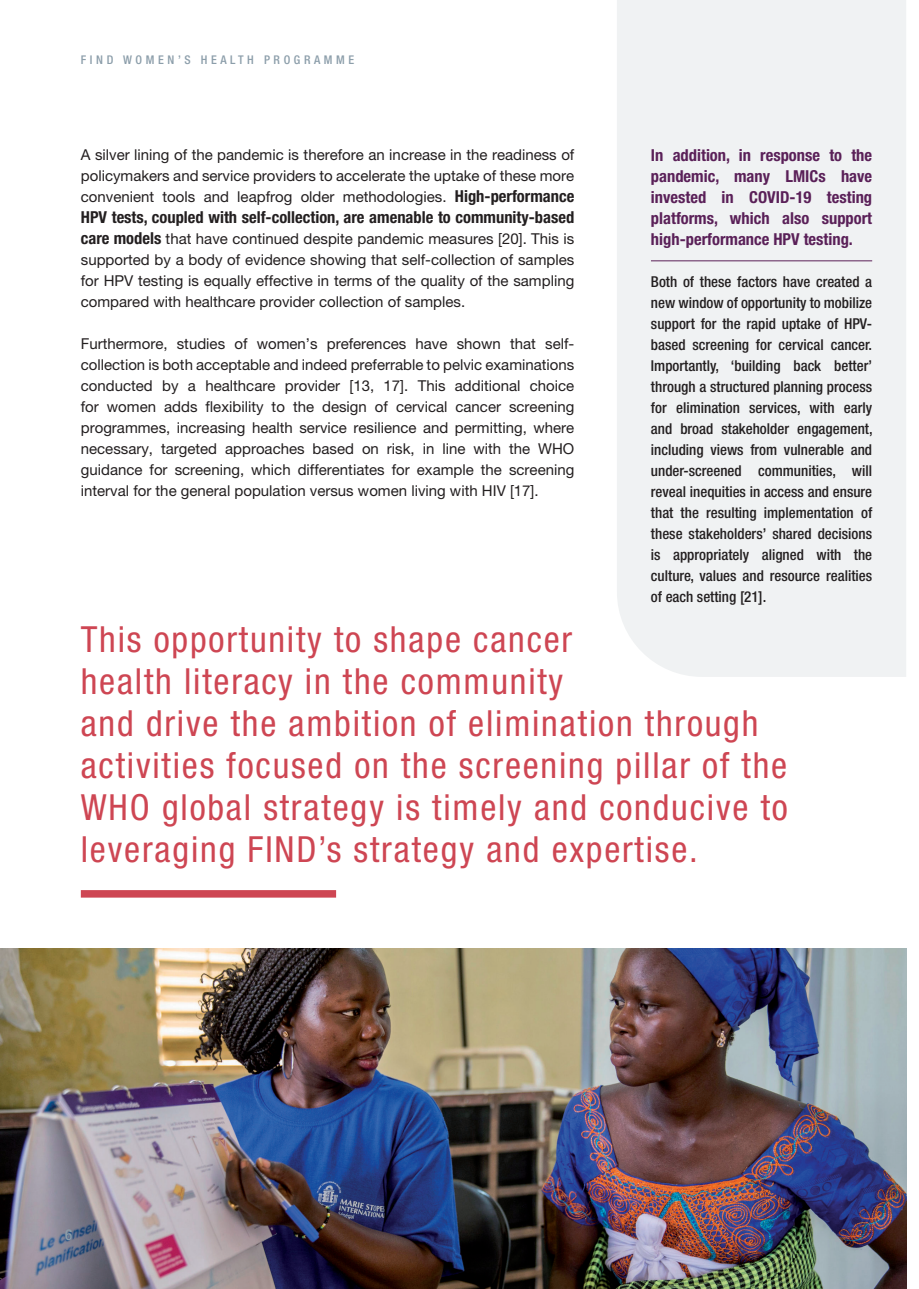
<style>
.page{position:relative;width:919px;height:1289px;background:#fff}
.page>*{position:absolute;margin:0;border:0;box-sizing:border-box;transform-origin:0 0}
.t1{font:condensed 36px/42px "Helvetica Neue LT Pro";letter-spacing:.05em;color:#ce4653}
.t2{font:700 condensed 16.5px/21px "Helvetica Neue LT Pro";color:#5a2058;text-align:justify}
.t3{font:700 condensed 16.5px "Helvetica Neue LT Pro";color:#231f20}
.t4{font:15px/21px "Helvetica Neue LT Pro";color:#231f20;text-align:justify}
.t5{font:500 condensed 15px/21px "Helvetica Neue LT Pro";color:#231f20;text-align:justify}
.t6{font:500 condensed 15px "Helvetica Neue LT Pro";color:#8c9eaa}
.t7{font:500 condensed 12px "Helvetica Neue LT Pro";letter-spacing:.3em;color:#8c9eaa}
.s1{font-weight:700;font-stretch:condensed;font-size:16.5px}
</style>
<div class="page">
<img style="left:0;top:948px;width:906px;height:340px">
<div style="left:81px;top:890px;width:255px;height:7px;background:#ce4653"></div>
<div style="left:617px;top:0;width:289px;height:677px;background:#f0f2f3"></div>
<hr style="left:651px;top:260px;width:221px;height:1px;background:#5a2058">
<p class="t7" style="left:81px;top:52px;width:275px">FIND WOMEN’S HEALTH PROGRAMME</p>
<p class="t4" style="left:81px;top:143px;width:495px">A silver lining of the pandemic is therefore an increase in the readiness of policymakers and service providers to accelerate the uptake of these more convenient tools and leapfrog older methodologies. <span class="s1">High-performance</span></p>
<p class="t3" style="left:81px;top:207px;width:495px">HPV tests, coupled with self-collection, are amenable to community-based</p>
<p class="t4" style="left:81px;top:227px;width:495px"><span class="s1">care models</span> that have continued despite pandemic measures [20]. This is supported by a body of evidence showing that self-collection of samples for HPV testing is equally effective in terms of the quality of the sampling compared with healthcare provider collection of samples.</p>
<p class="t4" style="left:81px;top:332px;width:495px">Furthermore, studies of women’s preferences have shown that self&shy;collection is both acceptable and indeed preferrable to pelvic examinations conducted by a healthcare provider [13, 17]. This additional choice for women adds flexibility to the design of cervical cancer screening programmes, increasing health service resilience and permitting, where necessary, targeted approaches based on risk, in line with the WHO guidance for screening, which differentiates for example the screening interval for the general population versus women living with HIV [17].</p>
<p class="t2" style="left:651px;top:144px;width:223px">In addition, in response to the pandemic, many LMICs have invested in COVID-19 testing platforms, which also support high-performance HPV testing.</p>
<p class="t5" style="left:651px;top:271px;width:223px">Both of these factors have created a new window of opportunity to mobilize support for the rapid uptake of HPV&shy;based screening for cervical cancer.<br>Importantly, ‘building back better’ through a structured planning process for elimination services, with early and broad stakeholder engagement, including views from vulnerable and under-screened communities, will reveal inequities in access and ensure that the resulting implementation of these stakeholders’ shared decisions is appropriately aligned with the culture, values and resource realities of each setting [21].</p>
<p class="t1" style="left:81px;top:618px;width:708px">This opportunity to shape cancer<br>health literacy in the community<br>and drive the ambition of elimination through activities focused on the screening pillar of the WHO global strategy is timely and conducive to leveraging FIND’s strategy and expertise.</p>
<p class="t6" style="left:65px;top:1225px;width:9px">6</p>
</div>
